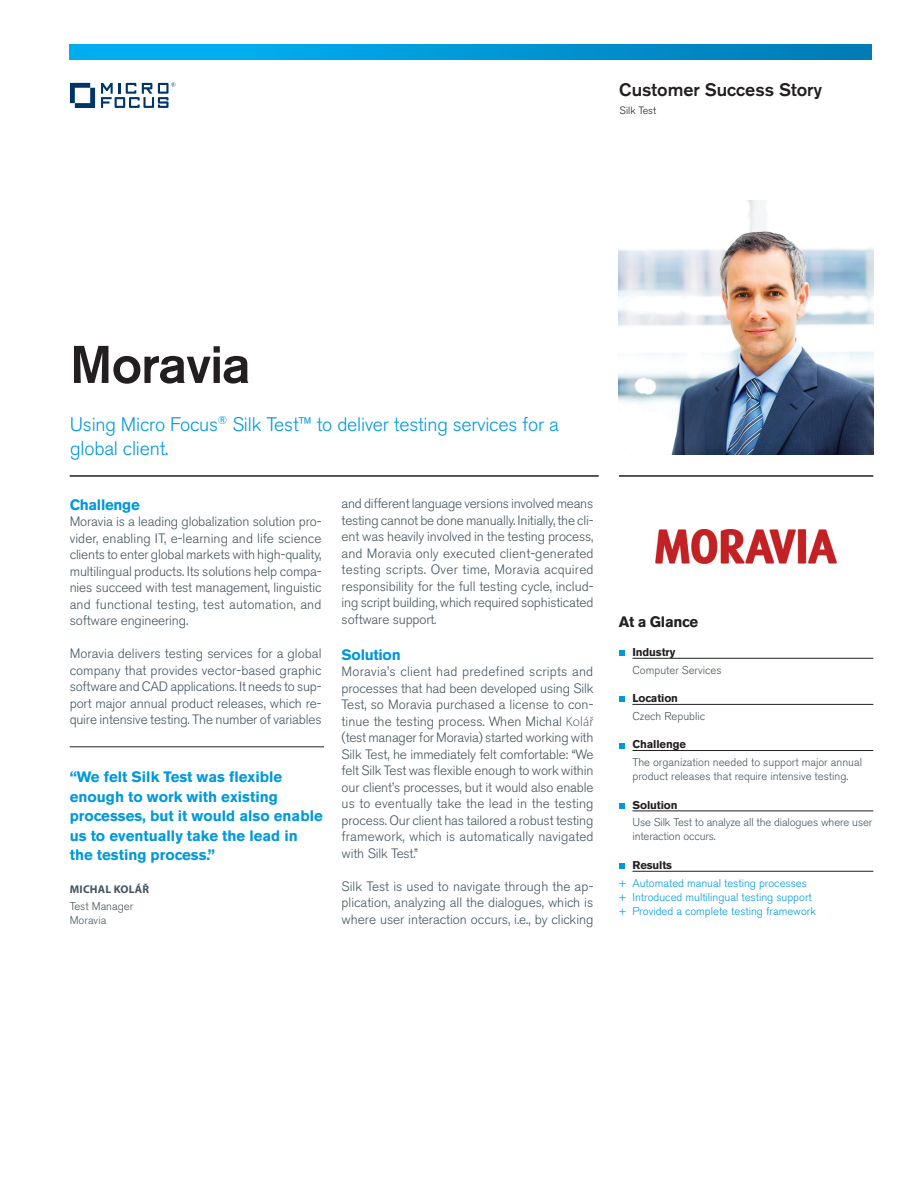
<style>
.page{position:relative;width:918px;height:1188px;background:#fff}
.page>*{position:absolute;margin:0;border:0;box-sizing:border-box;transform-origin:0 0}
.Main_Title__pg_1{font:500 52.5px "Akzidenz Grotesk BE";letter-spacing:-.02em;color:#231f20}
.Intro__pg_1{font:300 19.5px/24px "Akzidenz Grotesk BE";letter-spacing:-.01em;color:#0099da}
.Customer_Success_Sto{font:500 18px "Akzidenz Grotesk BE";color:#231f20}
.Blue_quote_text__pg{font:700 15px/19.5px "Akzidenz Grotesk BE";color:#0099da}
.Blue_body_text_heads{font:700 15px "Akzidenz Grotesk BE";letter-spacing:-.02em;color:#0099da}
.Sidebar_At_a_Glance{font:700 15px "Akzidenz Grotesk BE";letter-spacing:-.02em;color:#231f20}
.Grey_body_text{font:300 13.5px/16.5px "Akzidenz Grotesk BE";letter-spacing:-.01em;color:#45555f;text-align:justify}
.Sidebar_text_below_l{font:300 11.25px/14.2px "Akzidenz Grotesk BE";color:#45555f}
.Sidebar_blue_Results{font:300 11.25px "Akzidenz Grotesk BE";color:#0099da}
.Sidebar_bold_bullets{font:700 11.25px "Akzidenz Grotesk BE";letter-spacing:-.01em;color:#231f20}
.Quote_attribution_Na{font:700 11.25px "Myriad Pro";letter-spacing:.02em;color:#45555f}
.Quote_attribution_Jo{font:300 11.25px "Akzidenz Grotesk BE";color:#45555f}
.Quote_attribution_Na-2{font:300 11.25px "Akzidenz Grotesk BE";color:#45555f}
.Product_name_s___top{font:300 10.5px "Akzidenz Grotesk BE";color:#231f20}
.s1{font-family:"Myriad Pro"}
</style>
<div class="page">
<hr style="left:70px;top:475px;width:529px;height:2px;background:#231f20">
<hr style="left:619px;top:475px;width:254px;height:2px;background:#231f20">
<hr style="left:632px;top:658px;width:241px;height:1px;background:#231f20">
<hr style="left:632px;top:704px;width:241px;height:1px;background:#231f20">
<hr style="left:632px;top:750px;width:241px;height:1px;background:#231f20">
<hr style="left:632px;top:811px;width:241px;height:1px;background:#231f20">
<hr style="left:632px;top:871px;width:241px;height:1px;background:#231f20">
<svg style="left:619px;top:651px;width:5px;height:5px"></svg>
<svg style="left:619px;top:697px;width:5px;height:5px"></svg>
<svg style="left:619px;top:743px;width:5px;height:5px"></svg>
<svg style="left:619px;top:803px;width:5px;height:6px"></svg>
<svg style="left:619px;top:864px;width:5px;height:5px"></svg>
<svg style="left:70px;top:45px;width:802px;height:14px;background:#0098d6"></svg>
<svg style="left:70px;top:83px;width:25px;height:25px"></svg>
<svg style="left:101px;top:82px;width:75px;height:26px"></svg>
<img style="left:619px;top:201px;width:254px;height:254px">
<img style="left:655px;top:529px;width:182px;height:35px">
<hr style="left:70px;top:747px;width:254px;height:1px;background:#231f20">
<p class="Customer_Success_Sto" style="left:619px;top:78px;width:204px">Customer Success Story</p>
<p class="Product_name_s___top" style="left:620px;top:104px;width:38px">Silk Test</p>
<p class="Main_Title__pg_1" style="left:70px;top:332px;width:182px">Moravia</p>
<p class="Intro__pg_1" style="left:70px;top:413px;width:491px">Using Micro Focus<sup>®</sup> Silk Test™ to deliver testing services for a global client.</p>
<p class="Blue_body_text_heads" style="left:70px;top:496px;width:72px">Challenge</p>
<p class="Grey_body_text" style="left:70px;top:514px;width:253px">Moravia is a leading globalization solution pro&shy;vider, enabling IT, e-learning and life science clients to enter global markets with high-quality, multilingual products. Its solutions help compa&shy;nies succeed with test management, linguistic and functional testing, test automation, and software engineering.</p>
<p class="Grey_body_text" style="left:70px;top:646px;width:253px">Moravia delivers testing services for a global company that provides vector-based graphic software and CAD applications. It needs to sup&shy;port major annual product releases, which re&shy;quire intensive testing. The number of variables</p>
<p class="Blue_quote_text__pg" style="left:70px;top:767px;width:255px">“We felt Silk Test was flexible enough to work with existing processes, but it would also enable us to eventually take the lead in the testing process.”</p>
<p class="Quote_attribution_Na" style="left:70px;top:882px;width:81px">MICHAL KOLÁŘ</p>
<p class="Quote_attribution_Jo" style="left:70px;top:900px;width:65px">Test Manager</p>
<p class="Quote_attribution_Na-2" style="left:70px;top:914px;width:38px">Moravia</p>
<p class="Grey_body_text" style="left:342px;top:496px;width:254px">and different language versions involved means testing cannot be done manually. Initially, the cli&shy;ent was heavily involved in the testing process, and Moravia only executed client-generated testing scripts. Over time, Moravia acquired responsibility for the full testing cycle, includ&shy;ing script building, which required sophisticated software support.</p>
<p class="Blue_body_text_heads" style="left:342px;top:646px;width:61px">Solution</p>
<p class="Grey_body_text" style="left:342px;top:664px;width:253px">Moravia’s client had predefined scripts and processes that had been developed using Silk Test, so Moravia purchased a license to con&shy;tinue the testing process. When Michal <span class="s1">Kolář </span>(test manager for Moravia) started working with Silk Test, he immediately felt comfortable: “We felt Silk Test was flexible enough to work within our client’s processes, but it would also enable us to eventually take the lead in the testing process. Our client has tailored a robust testing framework, which is automatically navigated with Silk Test.”</p>
<p class="Grey_body_text" style="left:342px;top:878px;width:253px">Silk Test is used to navigate through the ap&shy;plication, analyzing all the dialogues, which is where user interaction occurs, i.e., by clicking</p>
<p class="Sidebar_At_a_Glance" style="left:619px;top:614px;width:81px">At a Glance</p>
<p class="Sidebar_bold_bullets" style="left:632px;top:645px;width:44px">Industry</p>
<p class="Sidebar_text_below_l" style="left:632px;top:663px;width:91px">Computer Services</p>
<p class="Sidebar_bold_bullets" style="left:632px;top:692px;width:47px">Location</p>
<p class="Sidebar_text_below_l" style="left:632px;top:709px;width:74px">Czech Republic</p>
<p class="Sidebar_bold_bullets" style="left:632px;top:738px;width:55px">Challenge</p>
<p class="Sidebar_text_below_l" style="left:632px;top:755px;width:231px">The organization needed to support major annual product releases that require intensive testing.</p>
<p class="Sidebar_bold_bullets" style="left:632px;top:798px;width:47px">Solution</p>
<p class="Sidebar_text_below_l" style="left:632px;top:815px;width:241px">Use Silk Test to analyze all the dialogues where user interaction occurs.</p>
<p class="Sidebar_bold_bullets" style="left:632px;top:858px;width:41px">Results</p>
<p class="Sidebar_blue_Results" style="left:619px;top:876px;width:189px">+ Automated manual testing processes</p>
<p class="Sidebar_blue_Results" style="left:619px;top:891px;width:194px">+ Introduced multilingual testing support</p>
<p class="Sidebar_blue_Results" style="left:619px;top:905px;width:199px">+ Provided a complete testing framework</p>
</div>
